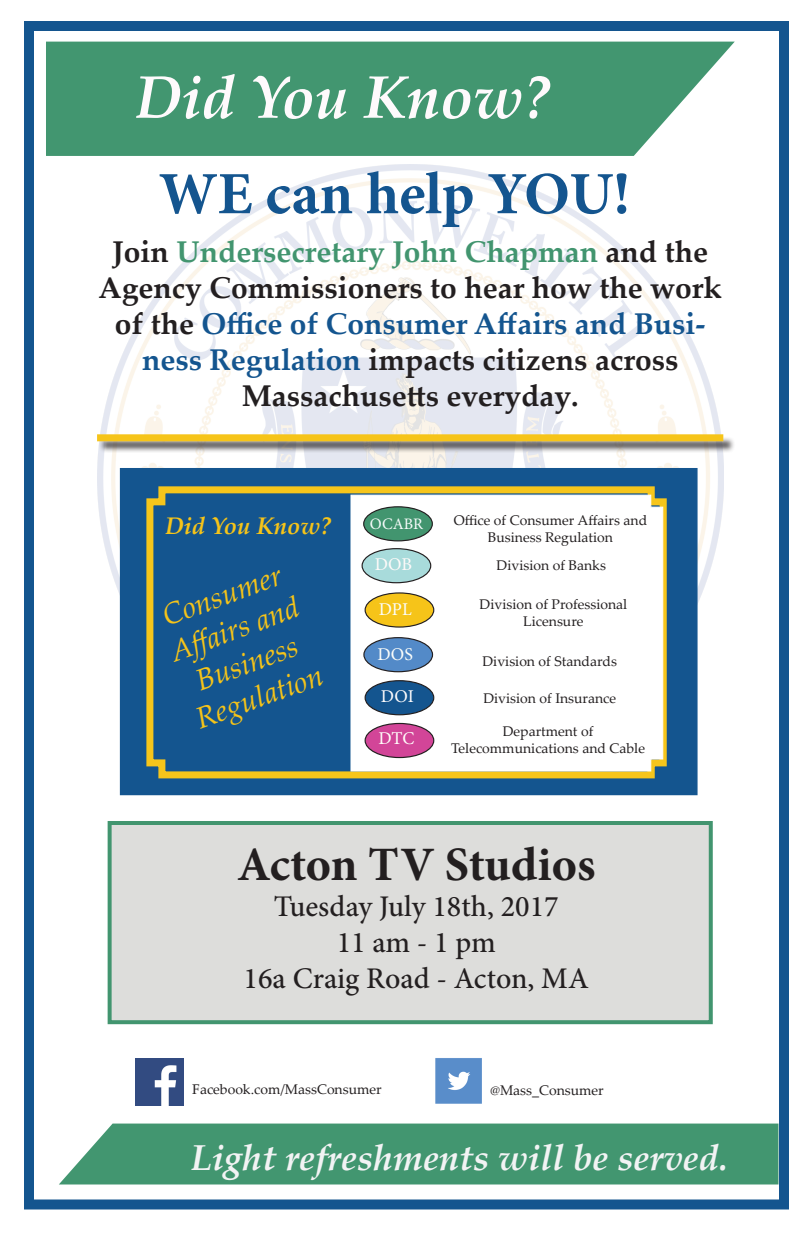
<style>
.page{position:relative;width:810px;height:1242px;background:#fff}
.page>*{position:absolute;margin:0;border:0;box-sizing:border-box;transform-origin:0 0}
.t1{font:700 60px "Minion Pro";letter-spacing:-.005em;color:#14558f}
.t2{font:italic 700 60px "Palatino Linotype";color:#fefafc}
.t3{font:700 48px "Minion Pro";color:#231f20}
.t4{font:italic 700 36px "Palatino Linotype";color:#f2f3f4}
.t5{font:700 30px/36px "Palatino Linotype";color:#231f20;text-align:center}
.t6{font:500 30px "Minion Pro";color:#231f20}
.t7{font:italic 30px "Palatino Linotype";color:#f6c419}
.t8{font:italic 700 24px "Palatino Linotype";color:#f6c419}
.t9{font:18px "Minion Pro";color:#fbfdfa}
.t10{font:18px "Minion Pro";color:#fefaf9}
.t11{font:18px "Minion Pro";color:#fefcfd}
.t12{font:18px "Minion Pro";color:#fffefa}
.t13{font:16px "Minion Pro";color:#f6fbfa}
.t14{font:14px "Palatino Linotype";color:#231f20}
.s1{color:#42956f}
.s2{color:#14558f}
</style>
<div class="page">
<img style="left:97px;top:164px;width:626px;height:626px">
<div style="left:24px;top:21px;width:765px;height:1189px;border:10px solid #14558f"></div>
<div style="left:120px;top:468px;width:578px;height:327px;background:#14558f"></div>
<svg style="left:146px;top:486px;width:521px;height:293px"></svg>
<svg style="left:46px;top:42px;width:689px;height:114px;background:#509d7a"></svg>
<div style="left:59px;top:1124px;width:720px;height:60px;background:#429670"></div>
<div style="left:99px;top:436px;width:637px;height:18px;background:#231f20;opacity:.75"></div>
<div style="left:97px;top:434px;width:626px;height:7px;background:#f6c419"></div>
<img style="left:136px;top:1058px;width:47px;height:48px">
<img style="left:435px;top:1058px;width:47px;height:46px">
<div style="left:350px;top:494px;width:314px;height:278px;background:#fff"></div>
<div style="left:364px;top:507px;width:68px;height:34px;background:#42956f;border-radius:50%"></div>
<div style="left:363px;top:506px;width:70px;height:35px;border:1px solid #231f20;border-radius:50%"></div>
<div style="left:362px;top:549px;width:69px;height:34px;background:#a8dbdb;border-radius:50%"></div>
<div style="left:362px;top:548px;width:69px;height:35px;border:1px solid #231f20;border-radius:50%"></div>
<div style="left:365px;top:593px;width:69px;height:34px;background:#f6c419;border-radius:50%"></div>
<div style="left:365px;top:592px;width:69px;height:36px;border:1px solid #231f20;border-radius:50%"></div>
<div style="left:364px;top:638px;width:69px;height:34px;background:#538ac8;border-radius:50%"></div>
<div style="left:363px;top:637px;width:70px;height:35px;border:1px solid #231f20;border-radius:50%"></div>
<div style="left:365px;top:681px;width:69px;height:34px;background:#14558f;border-radius:50%"></div>
<div style="left:365px;top:680px;width:69px;height:35px;border:1px solid #231f20;border-radius:50%"></div>
<div style="left:365px;top:723px;width:69px;height:35px;background:#d24598;border-radius:50%"></div>
<div style="left:365px;top:723px;width:69px;height:35px;border:1px solid #231f20;border-radius:50%"></div>
<div style="left:108px;top:821px;width:605px;height:203px;background:#dddddb;border:4px solid #42956f"></div>
<p class="t2" style="left:135px;top:55px;width:417px">Did You Know?</p>
<p class="t1" style="left:159px;top:152px;width:473px">WE can help YOU!</p>
<p class="t5" style="left:99px;top:233px;width:625px">Join <span class="s1">Undersecretary John Chapman</span> and the Agency Commissioners to hear how the work of the <span class="s2">Office of Consumer Affairs and Busi&shy;ness Regulation</span> impacts citizens across</p>
<p class="t5" style="left:242px;top:377px;width:338px">Massachusetts everyday.</p>
<p class="t8" style="left:165px;top:509px;width:168px">Did You Know?</p>
<p class="t7" style="left:156px;top:596px;width:127px;rotate:-20deg">Consumer</p>
<p class="t7" style="left:164px;top:632px;width:137px;rotate:-20deg">Affairs and</p>
<p class="t7" style="left:189px;top:661px;width:108px;rotate:-20deg">Business</p>
<p class="t7" style="left:189px;top:699px;width:135px;rotate:-20deg">Regulation</p>
<p class="t13" style="left:370px;top:513px;width:55px">OCABR</p>
<p class="t10" style="left:375px;top:552px;width:39px">DOB</p>
<p class="t9" style="left:379px;top:597px;width:34px">DPL</p>
<p class="t9" style="left:377px;top:642px;width:37px">DOS</p>
<p class="t11" style="left:381px;top:685px;width:34px">DOI</p>
<p class="t12" style="left:378px;top:726px;width:38px">DTC</p>
<p class="t14" style="left:454px;top:511px;width:195px">Office of Consumer Affairs and</p>
<p class="t14" style="left:488px;top:527px;width:127px">Business Regulation</p>
<p class="t14" style="left:497px;top:556px;width:111px">Division of Banks</p>
<p class="t14" style="left:480px;top:594px;width:149px">Division of Professional</p>
<p class="t14" style="left:523px;top:611px;width:62px">Licensure</p>
<p class="t14" style="left:482px;top:651px;width:136px">Division of Standards</p>
<p class="t14" style="left:483px;top:689px;width:134px">Division of Insurance</p>
<p class="t14" style="left:503px;top:722px;width:92px">Department of</p>
<p class="t14" style="left:451px;top:738px;width:196px">Telecommunications and Cable</p>
<p class="t3" style="left:237px;top:831px;width:360px">Acton TV Studios</p>
<p class="t6" style="left:274px;top:886px;width:286px">Tuesday July 18th, 2017</p>
<p class="t6" style="left:337px;top:922px;width:161px">11 am - 1 pm</p>
<p class="t6" style="left:244px;top:958px;width:347px">16a Craig Road - Acton, MA</p>
<p class="t14" style="left:192px;top:1080px;width:191px">Facebook.com/MassConsumer</p>
<p class="t14" style="left:490px;top:1080px;width:115px">@Mass_Consumer</p>
<p class="t4" style="left:190px;top:1132px;width:539px">Light refreshments will be served.</p>
</div>
